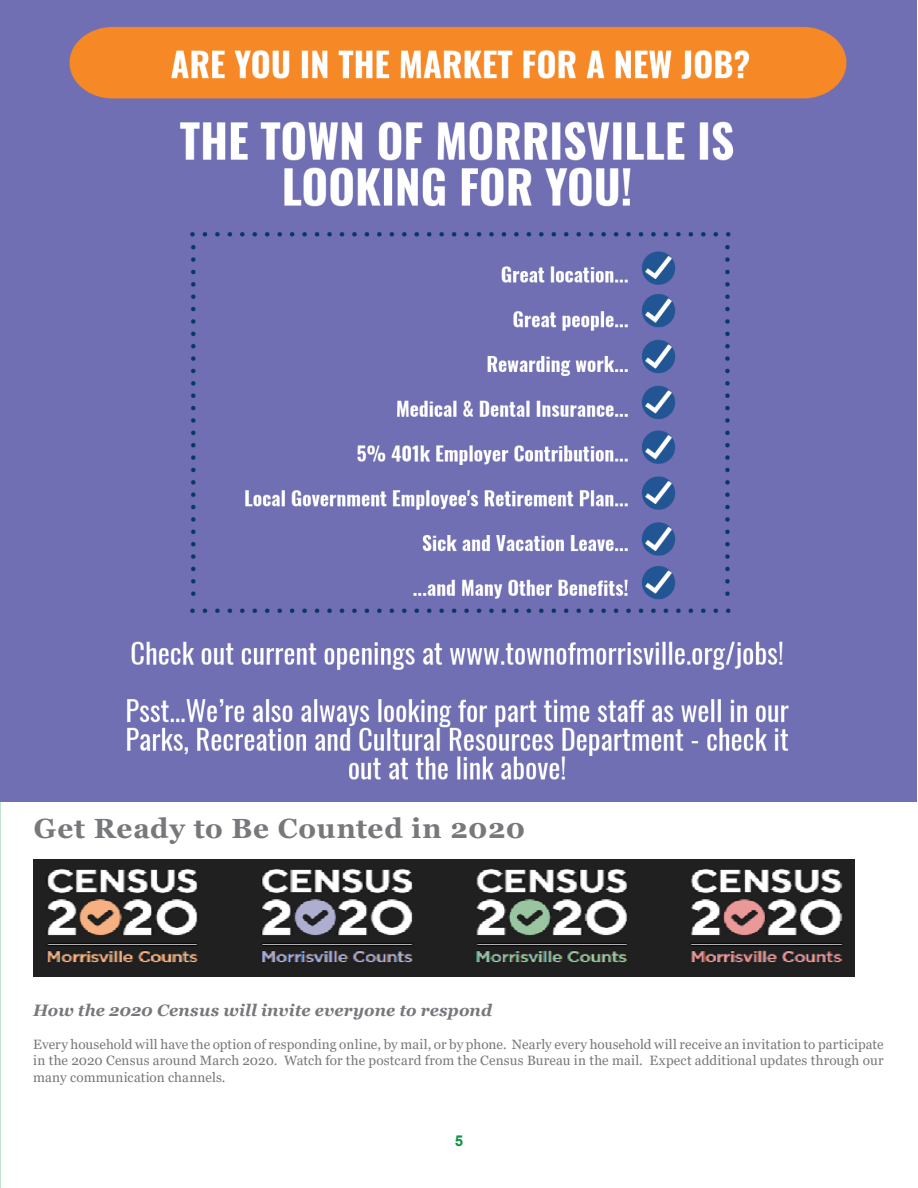
<style>
.page{position:relative;width:918px;height:1188px;background:#fff}
.page>*{position:absolute;margin:0;border:0;box-sizing:border-box;transform-origin:0 0}
.Headline_Cover{font:700 27.75px "Georgia";letter-spacing:.025em;color:#76787b}
.Body_Copy_Cover{font:italic 700 16.5px "Georgia";color:#76787b}
.Body_Copy{font:700 15px "Arial";color:#0d9344}
.Body_Copy_Cover-2{font:13.5px/16.5px "Georgia";letter-spacing:.01em;color:#76787b;text-align:justify}
</style>
<div class="page">
<img style="left:0;top:0;width:917px;height:801px">
<img style="left:33px;top:860px;width:821px;height:116px">
<p class="Headline_Cover" style="left:34px;top:811px;width:493px">Get Ready to Be Counted in 2020</p>
<p class="Body_Copy_Cover" style="left:33px;top:999px;width:460px">How the 2020 Census will invite everyone to respond</p>
<p class="Body_Copy_Cover-2" style="left:33px;top:1036px;width:852px">Every household will have the option of responding online, by mail, or by phone. Nearly every household will receive an invitation to participate in the 2020 Census around March 2020. Watch for the postcard from the Census Bureau in the mail. Expect additional updates through our many communication channels.</p>
<p class="Body_Copy" style="left:455px;top:1130px;width:10px">5</p>
</div>
